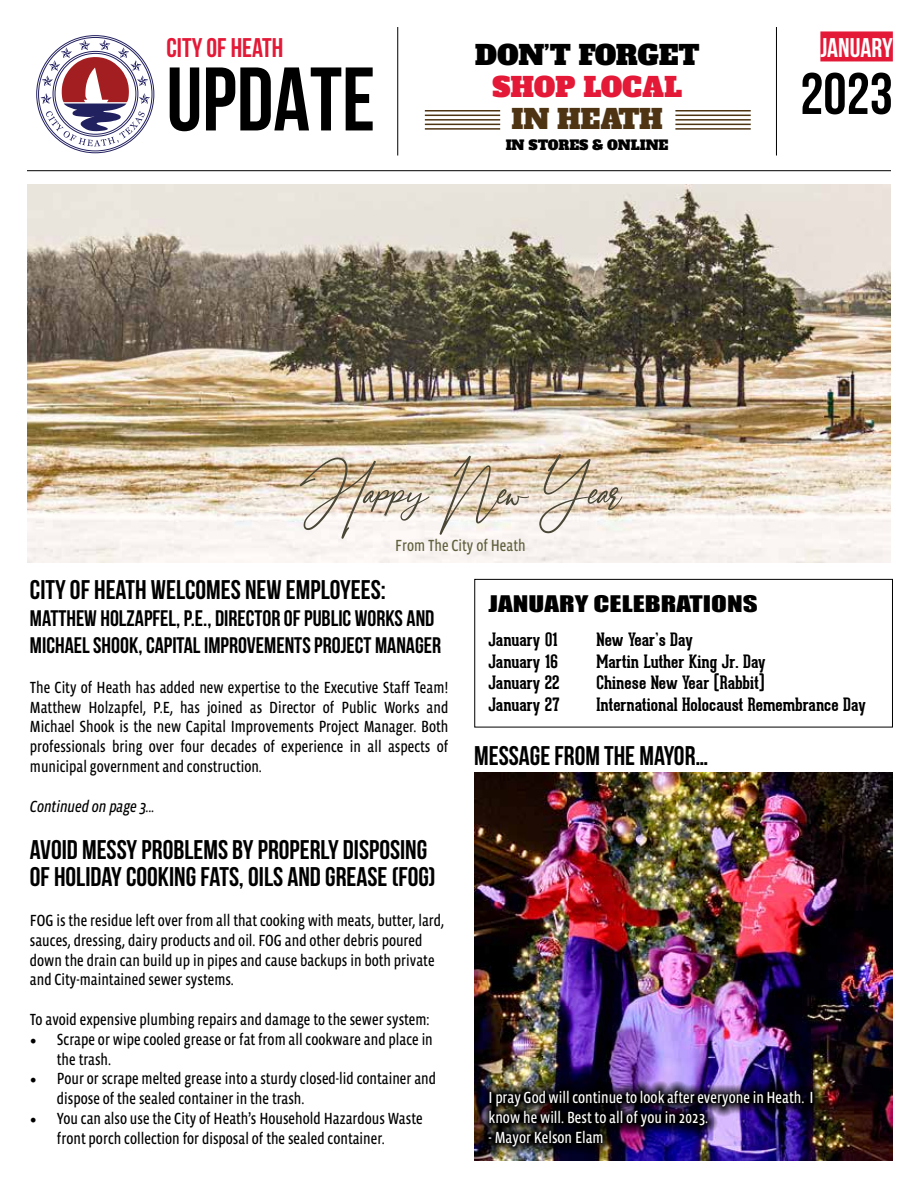
<style>
.page{position:relative;width:918px;height:1188px;background:#fff}
.page>*{position:absolute;margin:0;border:0;box-sizing:border-box;transform-origin:0 0}
.t1{font:700 90px "Bebas Neue";color:#000}
.t2{font:700 58.5px "Bebas Neue";color:#000}
.t3{font:54px "Amostely Signature";color:#4a4737}
.t4{font:700 27px/27px "Bebas Neue";color:#000}
.t5{font:700 27px "Bebas Neue";color:#e31937}
.t6{font:27px "Alfa Slab One";letter-spacing:-.01em;color:#000}
.t7{font:27px "Alfa Slab One";color:#e31937}
.t8{font:700 27px "Bebas Neue";color:#fff}
.t9{font:27px "Alfa Slab One";color:#4e3413}
.t10{font:700 22.5px/27px "Bebas Neue";color:#000}
.t11{font:21px "Impact";color:#000;scale:1.38 1}
.t12{font:700 18px "Geared Slab";color:#000}
.t13{font:16.5px/19.8px "Vista Sans Nar OTCE";color:#000}
.t14{font:16.5px/19.8px "Vista Sans Nar OTCE";color:#fff}
.t15{font:italic 16.5px "Vista Sans Nar OTCE";color:#000}
.t16{font:16.5px "Vista Sans Nar OTCE";color:#60603e}
.t17{font:13.5px "Alfa Slab One";color:#000}
.s1{font-family:"Minion Pro";font-size:18px}
</style>
<div class="page">
<img style="left:474px;top:773px;width:419px;height:387px">
<div style="left:820px;top:31px;width:73px;height:30px;background:#e31937"></div>
<hr style="left:397px;top:27px;width:1px;height:129px;background:#000">
<hr style="left:776px;top:27px;width:1px;height:129px;background:#000">
<hr style="left:27px;top:170px;width:864px;height:1px;background:#000">
<svg style="left:36px;top:35px;width:118px;height:118px"></svg>
<hr style="left:675px;top:110px;width:76px;height:2px;background:#4e3413">
<hr style="left:675px;top:115px;width:76px;height:1px;background:#4e3413">
<hr style="left:675px;top:119px;width:76px;height:2px;background:#4e3413">
<hr style="left:675px;top:124px;width:76px;height:1px;background:#4e3413">
<hr style="left:675px;top:128px;width:76px;height:2px;background:#4e3413">
<hr style="left:425px;top:110px;width:75px;height:2px;background:#4e3413">
<hr style="left:425px;top:115px;width:75px;height:1px;background:#4e3413">
<hr style="left:425px;top:119px;width:75px;height:2px;background:#4e3413">
<hr style="left:425px;top:124px;width:75px;height:1px;background:#4e3413">
<hr style="left:425px;top:128px;width:75px;height:2px;background:#4e3413">
<div style="left:474px;top:579px;width:419px;height:148px;border:1px solid #000"></div>
<img style="left:479px;top:1081px;width:344px;height:75px">
<img style="left:27px;top:184px;width:864px;height:378px">
<h3 class="t5" style="left:167px;top:33px;width:118px">CITY OF HEATH</h3>
<h1 class="t1" style="left:167px;top:50px;width:210px">UPDATE</h1>
<h3 class="t6" style="left:475px;top:37px;width:226px">DON’T FORGET</h3>
<h3 class="t7" style="left:492px;top:69px;width:192px">SHOP LOCAL</h3>
<h3 class="t9" style="left:512px;top:102px;width:152px">IN HEATH</h3>
<p class="t17" style="left:506px;top:136px;width:164px">IN STORES &amp; ONLINE</p>
<h3 class="t8" style="left:820px;top:33px;width:74px">JANUARY</h3>
<h2 class="t2" style="left:800px;top:62px;width:94px">2023</h2>
<h3 class="t3" style="left:300px;top:447px;width:323px">Happy New Year</h3>
<p class="t16" style="left:395px;top:537px;width:132px">From The City of Heath</p>
<h3 class="t4" style="left:30px;top:576px;width:357px">CITY OF HEATH WELCOMES NEW EMPLOYEES:</h3>
<h3 class="t10" style="left:30px;top:605px;width:413px">MATTHEW HOLZAPFEL, P.E., DIRECTOR OF PUBLIC WORKS AND<br>MICHAEL SHOOK, CAPITAL IMPROVEMENTS PROJECT MANAGER</h3>
<p class="t13" style="left:30px;top:677px;width:420px;text-align:justify">The City of Heath has added new expertise to the Executive Staff Team!<br>Matthew Holzapfel, P.E, has joined as Director of Public Works and Michael Shook is the new Capital Improvements Project Manager. Both professionals bring over four decades of experience in all aspects of municipal government and construction.</p>
<p class="t15" style="left:30px;top:797px;width:126px">Continued on page 3...</p>
<h3 class="t4" style="left:30px;top:836px;width:407px">AVOID MESSY PROBLEMS BY PROPERLY DISPOSING<br>OF HOLIDAY COOKING FATS, OILS AND GREASE (FOG)</h3>
<p class="t13" style="left:30px;top:910px;width:416px">FOG is the residue left over from all that cooking with meats, butter, lard, sauces, dressing, dairy products and oil. FOG and other debris poured down the drain can build up in pipes and cause backups in both private and City-maintained sewer systems.</p>
<p class="t13" style="left:30px;top:1009px;width:401px">To avoid expensive plumbing repairs and damage to the sewer system:</p>
<p class="t13" style="left:57px;top:1029px;width:377px;text-indent:-27px"><span class="s1">•</span> Scrape or wipe cooled grease or fat from all cookware and place in the trash.</p>
<p class="t13" style="left:57px;top:1069px;width:381px;text-indent:-27px"><span class="s1">•</span> Pour or scrape melted grease into a sturdy closed-lid container and dispose of the sealed container in the trash.</p>
<p class="t13" style="left:57px;top:1108px;width:367px;text-indent:-27px"><span class="s1">•</span> You can also use the City of Heath’s Household Hazardous Waste front porch collection for disposal of the sealed container.</p>
<p class="t11" style="left:489px;top:588px;width:196px">JANUARY CELEBRATIONS</p>
<p class="t12" style="left:489px;top:628px;width:71px">January 01</p>
<p class="t12" style="left:597px;top:628px;width:98px">New Year’s Day</p>
<p class="t12" style="left:489px;top:650px;width:71px">January 16</p>
<p class="t12" style="left:597px;top:650px;width:170px">Martin Luther King Jr. Day</p>
<p class="t12" style="left:489px;top:671px;width:72px">January 22</p>
<p class="t12" style="left:597px;top:671px;width:170px">Chinese New Year (Rabbit)</p>
<p class="t12" style="left:489px;top:693px;width:73px">January 27</p>
<p class="t12" style="left:597px;top:693px;width:271px">International Holocaust Remembrance Day</p>
<h3 class="t4" style="left:474px;top:742px;width:236px">MESSAGE FROM THE MAYOR…</h3>
<p class="t14" style="left:489px;top:1088px;width:327px">I pray God will continue to look after everyone in Heath. I know he will. Best to all of you in 2023.</p>
<p class="t14" style="left:489px;top:1127px;width:117px">- Mayor Kelson Elam</p>
</div>
